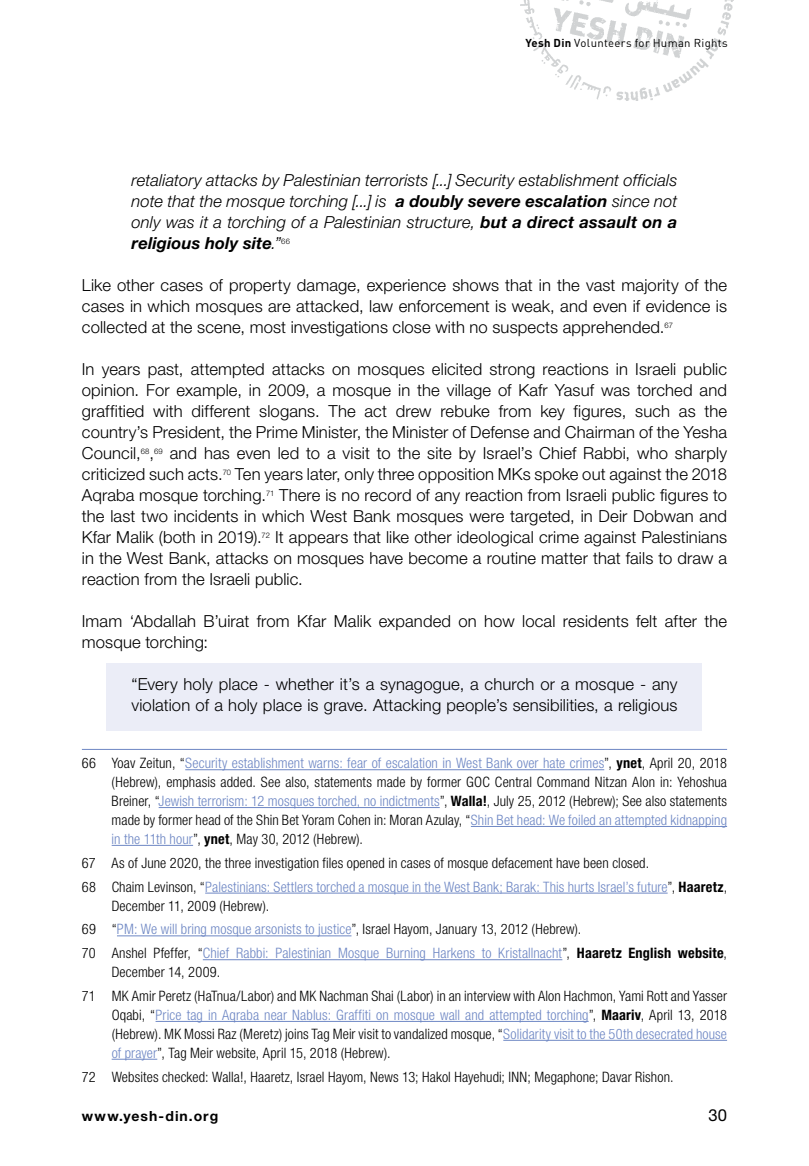
<style>
.page{position:relative;width:809px;height:1166px;background:#fff}
.page>*{position:absolute;margin:0;border:0;box-sizing:border-box;transform-origin:0 0}
.t1{font:300 16.62px/21px "Helvetica Neue LT Std";letter-spacing:.01em;color:#000;text-align:justify}
.t2{font:italic 300 16.62px/21px "Helvetica Neue LT Std";letter-spacing:.005em;color:#000;text-align:justify}
.t3{font:16.62px "Helvetica Neue LT Std";color:#000}
.t4{font:300 condensed 14.35px/18.9px "Helvetica Neue LT Std";letter-spacing:.005em;color:#000;text-align:justify}
.t5{font:300 condensed 14.35px/23.8px "Helvetica Neue LT Std";letter-spacing:.005em;color:#6e87c4}
.t6{font:700 14px "Helvetica Neue LT Std";letter-spacing:.075em;color:#000}
.t7{font:11.38px "DIN";letter-spacing:.03em;color:#000}
.s1{font-weight:700}
.s2{color:#6e87c4}
.s3{color:#000}
.s4{font-weight:700;color:#000}
</style>
<div class="page">
<div style="left:107px;top:663px;width:595px;height:67px;background:#ebedf7"></div>
<hr style="left:82px;top:749px;width:645px;height:1px;background:#6e87c4">
<hr style="left:185px;top:769px;width:419px;height:1px;background:#6e87c4">
<hr style="left:159px;top:807px;width:281px;height:1px;background:#6e87c4">
<hr style="left:471px;top:826px;width:256px;height:1px;background:#6e87c4">
<hr style="left:112px;top:845px;width:81px;height:1px;background:#6e87c4">
<hr style="left:205px;top:893px;width:462px;height:1px;background:#6e87c4">
<hr style="left:117px;top:935px;width:234px;height:1px;background:#6e87c4">
<hr style="left:203px;top:959px;width:359px;height:1px;background:#6e87c4">
<hr style="left:155px;top:1021px;width:433px;height:1px;background:#6e87c4">
<hr style="left:503px;top:1040px;width:224px;height:1px;background:#6e87c4">
<hr style="left:112px;top:1059px;width:45px;height:1px;background:#6e87c4">
<img style="left:520px;top:0;width:213px;height:100px">
<p class="t7" style="left:525px;top:36px;width:204px"><span class="s1">Yesh Din</span> Volunteers for Human Rights</p>
<p class="t2" style="left:131px;top:169px;width:547px">retaliatory attacks by Palestinian terrorists [...] Security establishment officials note that the mosque torching [...] is <span class="s1">a doubly severe escalation</span> since not only was it a torching of a Palestinian structure, <span class="s1">but a direct assault on a religious holy site</span>.”<sup>66</sup></p>
<p class="t1" style="left:82px;top:274px;width:646px">Like other cases of property damage, experience shows that in the vast majority of the cases in which mosques are attacked, law enforcement is weak, and even if evidence is collected at the scene, most investigations close with no suspects apprehended.<sup>67</sup></p>
<p class="t1" style="left:82px;top:358px;width:646px">In years past, attempted attacks on mosques elicited strong reactions in Israeli public opinion. For example, in 2009, a mosque in the village of Kafr Yasuf was torched and graffitied with different slogans. The act drew rebuke from key figures, such as the country’s President, the Prime Minister, the Minister of Defense and Chairman of the Yesha Council,<sup>68</sup>,<sup>69</sup> and has even led to a visit to the site by Israel’s Chief Rabbi, who sharply criticized such acts.<sup>70</sup> Ten years later, only three opposition MKs spoke out against the 2018<br>Aqraba mosque torching.<sup>71</sup> There is no record of any reaction from Israeli public figures to the last two incidents in which West Bank mosques were targeted, in Deir Dobwan and Kfar Malik (both in 2019).<sup>72</sup> It appears that like other ideological crime against Palestinians in the West Bank, attacks on mosques have become a routine matter that fails to draw a reaction from the Israeli public.</p>
<p class="t1" style="left:82px;top:610px;width:646px">Imam ‘Abdallah B’uirat from Kfar Malik expanded on how local residents felt after the mosque torching:</p>
<p class="t1" style="left:131px;top:673px;width:547px">“Every holy place - whether it’s a synagogue, a church or a mosque - any violation of a holy place is grave. Attacking people’s sensibilities, a religious</p>
<p class="t4" style="left:112px;top:754px;width:617px;text-indent:-30px">66 Yoav Zeitun, “<span class="s2">Security establishment warns: fear of escalation in West Bank over hate crimes</span>”, <span class="s1">ynet</span>, April 20, 2018 (Hebrew), emphasis added. See also, statements made by former GOC Central Command Nitzan Alon in: Yehoshua Breiner, “<span class="s2">Jewish terrorism: 12 mosques torched, no indictments</span>”, <span class="s1">Walla!</span>, July 25, 2012 (Hebrew); See also statements made by former head of the Shin Bet Yoram Cohen in: Moran Azulay, “<span class="s2">Shin Bet head: We foiled an attempted kidnapping in the 11th hour</span>”, <span class="s1">ynet</span>, May 30, 2012 (Hebrew).</p>
<p class="t4" style="left:82px;top:851px;width:646px;line-height:23.8px">67 As of June 2020, the three investigation files opened in cases of mosque defacement have been closed.<br>68 Chaim Levinson, “<span class="s2">Palestinians: Settlers torched a mosque in the West Bank; Barak: This hurts Israel’s future</span>”, <span class="s1">Haaretz</span>,</p>
<p class="t5" style="left:82px;top:893px;width:646px;text-indent:30px"><span class="s3">December 11, 2009 (Hebrew).<br>69 “</span>PM: We will bring mosque arsonists to justice<span class="s3">”, Israel Hayom, January 13, 2012 (Hebrew).<br>70 Anshel Pfeffer, “</span>Chief Rabbi: Palestinian Mosque Burning Harkens to Kristallnacht<span class="s3">”,</span> <span class="s4">Haaretz English website</span><span class="s3">,</span></p>
<p class="t4" style="left:82px;top:960px;width:646px;line-height:23.8px;text-indent:30px">December 14, 2009.<br>71 MK Amir Peretz (HaTnua/Labor) and MK Nachman Shai (Labor) in an interview with Alon Hachmon, Yami Rott and Yasser</p>
<p class="t4" style="left:112px;top:1005px;width:617px">Oqabi, “<span class="s2">Price tag in Aqraba near Nablus: Graffiti on mosque wall and attempted torching</span>”, <span class="s1">Maariv</span>, April 13, 2018 (Hebrew). MK Mossi Raz (Meretz) joins Tag Meir visit to vandalized mosque, “<span class="s2">Solidarity visit to the 50th desecrated house of prayer</span>”, Tag Meir website, April 15, 2018 (Hebrew).</p>
<p class="t4" style="left:82px;top:1067px;width:593px">72 Websites checked: Walla!, Haaretz, Israel Hayom, News 13; Hakol Hayehudi; INN; Megaphone; Davar Rishon.</p>
<p class="t3" style="left:708px;top:1105px;width:20px">30</p>
<p class="t6" style="left:82px;top:1107px;width:138px">www.yesh-din.org</p>
</div>
